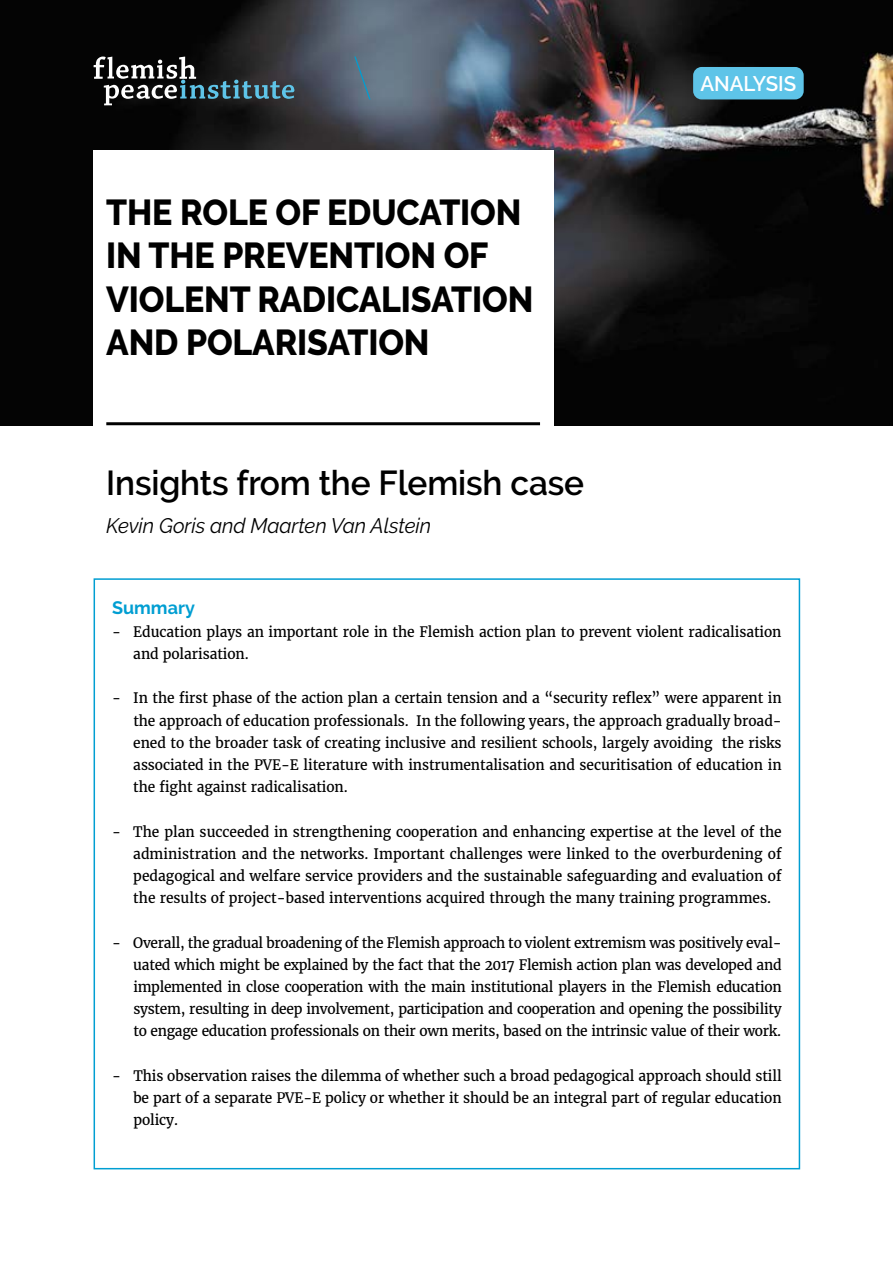
<style>
.page{position:relative;width:893px;height:1263px;background:#fff}
.page>*{position:absolute;margin:0;border:0;box-sizing:border-box;transform-origin:0 0}
.t1{font:800 36px/43.2px "Raleway";letter-spacing:-.005em;color:#000;scale:.94 1}
.t2{font:600 34.5px "Raleway";letter-spacing:-.005em;color:#000}
.t3{font:italic 21px "Raleway";letter-spacing:-.005em;color:#000}
.t4{font:600 21px "Raleway";letter-spacing:-.005em;color:#fff}
.t5{font:700 18px "Raleway";color:#009ed2}
.t6{font:14.25px/22.2px "Merriweather";letter-spacing:-.005em;color:#000;text-align:justify}
</style>
<div class="page">
<img style="left:0;top:0;width:893px;height:425px">
<svg style="left:354px;top:57px;width:17px;height:42px"></svg>
<div style="left:94px;top:151px;width:460px;height:304px;background:#fff"></div>
<hr style="left:106px;top:422px;width:434px;height:3px;background:#000">
<div style="left:693px;top:67px;width:111px;height:32px;background:#5ec4e8;border-radius:9px"></div>
<svg style="left:94px;top:57px;width:200px;height:48px"></svg>
<h1 class="t1" style="left:106px;top:191px;width:456px">THE ROLE OF EDUCATION<br>IN THE PREVENTION OF<br>VIOLENT RADICALISATION<br>AND POLARISATION</h1>
<h2 class="t2" style="left:106px;top:463px;width:479px">Insights from the Flemish case</h2>
<h3 class="t3" style="left:106px;top:513px;width:326px">Kevin Goris and Maarten Van Alstein</h3>
<h3 class="t4" style="left:701px;top:71px;width:97px">ANALYSIS</h3>
<p class="t5" style="left:112px;top:597px;width:84px">Summary</p>
<p class="t6" style="left:133px;top:620px;width:650px;text-indent:-21px">- Education plays an important role in the Flemish action plan to prevent violent radicalisation and polarisation.</p>
<p class="t6" style="left:133px;top:687px;width:650px;text-indent:-21px">- In the first phase of the action plan a certain tension and a “security reflex” were apparent in the approach of education professionals. In the following years, the approach gradually broad&shy;ened to the broader task of creating inclusive and resilient schools, largely avoiding the risks associated in the PVE-E literature with instrumentalisation and securitisation of education in the fight against radicalisation.</p>
<p class="t6" style="left:133px;top:820px;width:650px;text-indent:-21px">- The plan succeeded in strengthening cooperation and enhancing expertise at the level of the administration and the networks. Important challenges were linked to the overburdening of pedagogical and welfare service providers and the sustainable safeguarding and evaluation of the results of project-based interventions acquired through the many training programmes.</p>
<p class="t6" style="left:133px;top:931px;width:650px;text-indent:-21px">- Overall, the gradual broadening of the Flemish approach to violent extremism was positively eval&shy;uated which might be explained by the fact that the 2017 Flemish action plan was developed and implemented in close cooperation with the main institutional players in the Flemish education system, resulting in deep involvement, participation and cooperation and opening the possibility to engage education professionals on their own merits, based on the intrinsic value of their work.</p>
<p class="t6" style="left:133px;top:1064px;width:650px;text-indent:-21px">- This observation raises the dilemma of whether such a broad pedagogical approach should still be part of a separate PVE-E policy or whether it should be an integral part of regular education policy.</p>
</div>
